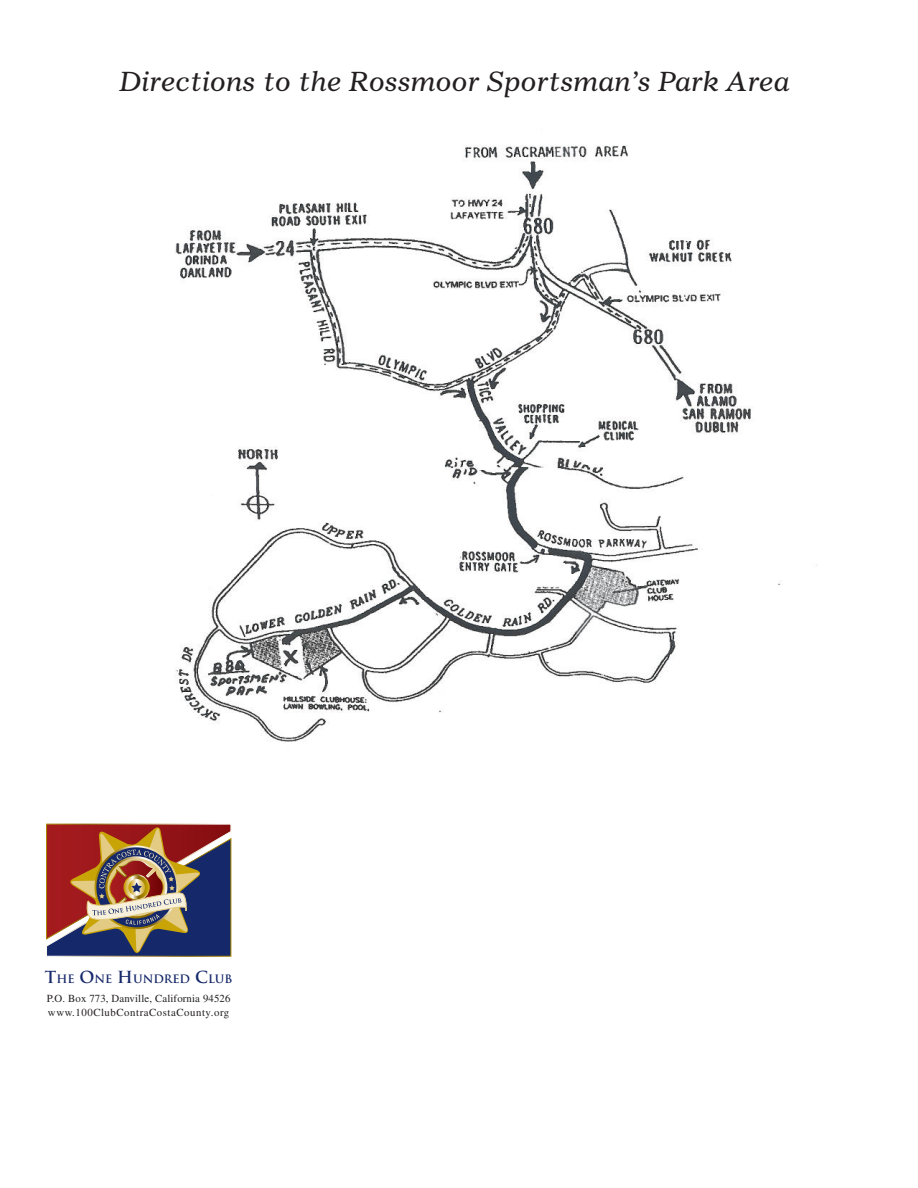
<style>
.page{position:relative;width:918px;height:1188px;background:#fff}
.page>*{position:absolute;margin:0;border:0;box-sizing:border-box;transform-origin:0 0}
.t1{font:italic 27px "Gazette LH";color:#231f20}
.t2{font:700 11.4px "Trajan";color:#15286a}
.t3{font:10.8px "Times";letter-spacing:.01em;color:#231f20}
.t4{font:10.8px "Times";letter-spacing:.05em;color:#231f20}
.s1{font-size:16.2px}
</style>
<div class="page">
<img style="left:175px;top:145px;width:642px;height:597px">
<svg style="left:46px;top:824px;width:186px;height:133px"></svg>
<p class="t1" style="left:119px;top:65px;width:672px">Directions to the Rossmoor Sportsman’s Park Area</p>
<p class="t2" style="left:45px;top:972px;width:189px"><span class="s1">T</span>HE <span class="s1">O</span>NE <span class="s1">H</span>UNDRED <span class="s1">C</span>LUB</p>
<p class="t3" style="left:47px;top:993px;width:185px">P.O. Box 773, Danville, California 94526</p>
<p class="t4" style="left:48px;top:1006px;width:183px">www.100ClubContraCostaCounty.org</p>
</div>
